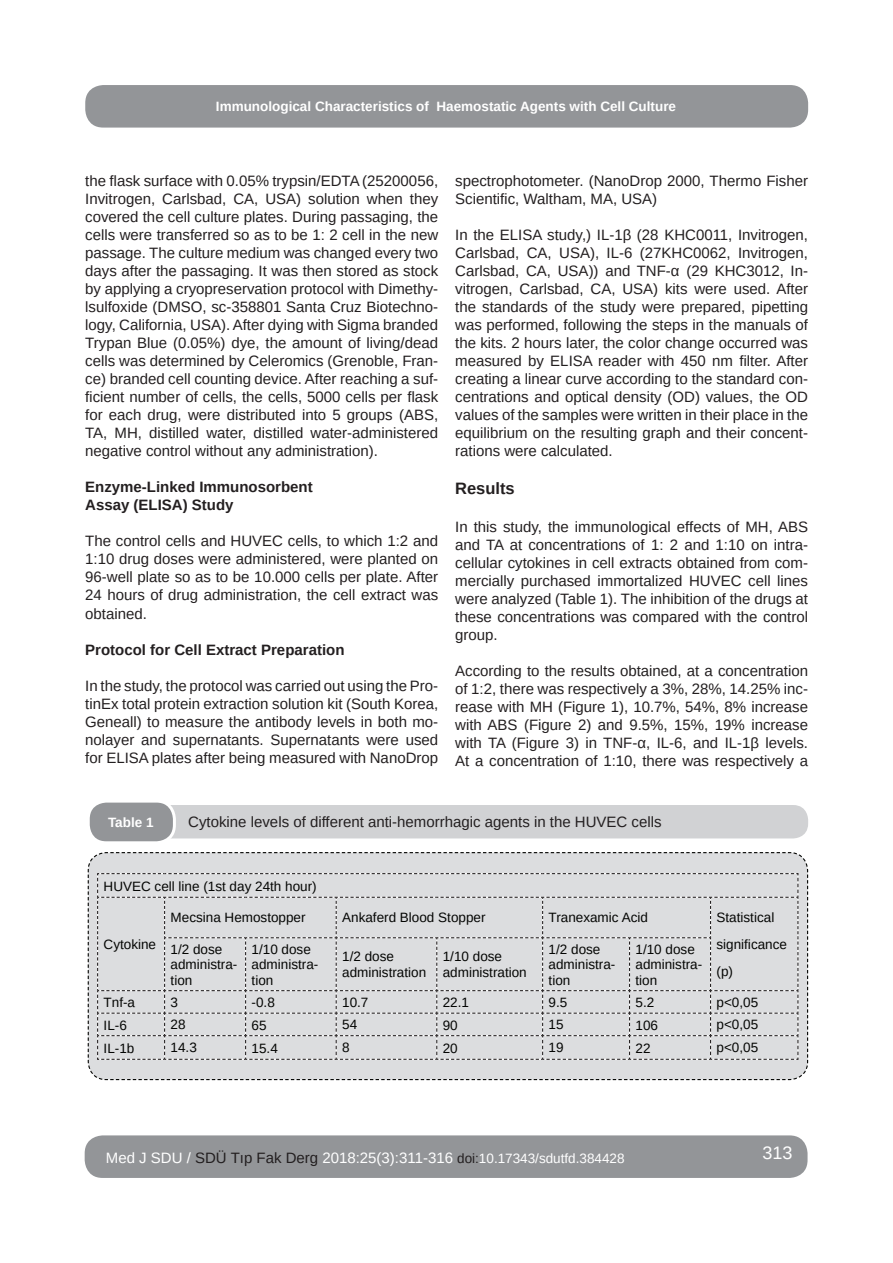
<style>
.page{position:relative;width:893px;height:1263px;background:#fff}
.page>*{position:absolute;margin:0;border:0;box-sizing:border-box;transform-origin:0 0}
.t1{font:18px "Arimo";color:#fff}
.t2{font:700 16.5px "Arimo";color:#231f20}
.t3{font:15px/18px "Arimo";color:#231f20;text-align:justify}
.t4{font:700 15px/18px "Arimo";color:#231f20}
.t5{font:15px "Arimo";color:#fff}
.t6{font:13.5px/15.5px "Arimo";color:#040503}
.t7{font:700 13.5px "Arimo";color:#fff}
.s1{color:#231f20}
.s2{font-size:13.5px;color:#231f20}
.s3{font-size:13.5px}
</style>
<div class="page">
<div style="left:85px;top:1135px;width:722px;height:43px;background:#939598;border-radius:18px"></div>
<div style="left:85px;top:85px;width:723px;height:43px;background:#939598;border-radius:18px"></div>
<div style="left:88px;top:805px;width:720px;height:33px;background:#d1d2d4;border-radius:15px"></div>
<div style="left:88px;top:801px;width:86px;height:42px;background:#939598;border-radius:18px"></div>
<div style="left:87px;top:800px;width:89px;height:44px;border:3px solid #fff;border-radius:18px"></div>
<svg style="left:87px;top:852px;width:722px;height:229px"></svg>
<p class="t7" style="left:216px;top:97px;width:462px">Immunological Characteristics of Haemostatic Agents with Cell Culture</p>
<p class="t3" style="left:85px;top:172px;width:354px">the flask surface with 0.05% trypsin/EDTA (25200056, Invitrogen, Carlsbad, CA, USA) solution when they covered the cell culture plates. During passaging, the cells were transferred so as to be 1: 2 cell in the new passage. The culture medium was changed every two days after the passaging. It was then stored as stock by applying a cryopreservation protocol with Dimethy&shy;lsulfoxide (DMSO, sc-358801 Santa Cruz Biotechno&shy;logy, California, USA). After dying with Sigma branded Trypan Blue (0.05%) dye, the amount of living/dead cells was determined by Celeromics (Grenoble, Fran&shy;ce) branded cell counting device. After reaching a suf&shy;ficient number of cells, the cells, 5000 cells per flask for each drug, were distributed into 5 groups (ABS, TA, MH, distilled water, distilled water-administered negative control without any administration).</p>
<p class="t4" style="left:85px;top:478px;width:229px">Enzyme-Linked Immunosorbent<br>Assay (ELISA) Study</p>
<p class="t3" style="left:85px;top:532px;width:354px">The control cells and HUVEC cells, to which 1:2 and 1:10 drug doses were administered, were planted on 96-well plate so as to be 10.000 cells per plate. After 24 hours of drug administration, the cell extract was obtained.</p>
<p class="t4" style="left:85px;top:640px;width:261px">Protocol for Cell Extract Preparation</p>
<p class="t3" style="left:85px;top:676px;width:354px">In the study, the protocol was carried out using the Pro&shy;tinEx total protein extraction solution kit (South Korea, Geneall) to measure the antibody levels in both mo&shy;nolayer and supernatants. Supernatants were used for ELISA plates after being measured with NanoDrop</p>
<p class="t3" style="left:455px;top:172px;width:354px">spectrophotometer. (NanoDrop 2000, Thermo Fisher<br>Scientific, Waltham, MA, USA)</p>
<p class="t3" style="left:455px;top:226px;width:354px">In the ELISA study,) IL-1β (28 KHC0011, Invitrogen, Carlsbad, CA, USA), IL-6 (27KHC0062, Invitrogen, Carlsbad, CA, USA)) and TNF-α (29 KHC3012, In&shy;vitrogen, Carlsbad, CA, USA) kits were used. After the standards of the study were prepared, pipetting was performed, following the steps in the manuals of the kits. 2 hours later, the color change occurred was measured by ELISA reader with 450 nm filter. After creating a linear curve according to the standard con&shy;centrations and optical density (OD) values, the OD values of the samples were written in their place in the equilibrium on the resulting graph and their concent&shy;rations were calculated.</p>
<p class="t2" style="left:455px;top:477px;width:61px">Results</p>
<p class="t3" style="left:455px;top:518px;width:354px">In this study, the immunological effects of MH, ABS and TA at concentrations of 1: 2 and 1:10 on intra&shy;cellular cytokines in cell extracts obtained from com&shy;mercially purchased immortalized HUVEC cell lines were analyzed (Table 1). The inhibition of the drugs at these concentrations was compared with the control group.</p>
<p class="t3" style="left:455px;top:662px;width:354px">According to the results obtained, at a concentration of 1:2, there was respectively a 3%, 28%, 14.25% inc&shy;rease with MH (Figure 1), 10.7%, 54%, 8% increase with ABS (Figure 2) and 9.5%, 15%, 19% increase with TA (Figure 3) in TNF-α, IL-6, and IL-1β levels.<br>At a concentration of 1:10, there was respectively a</p>
<p class="t7" style="left:108px;top:813px;width:47px">Table 1</p>
<p class="t3" style="left:188px;top:813px;width:475px">Cytokine levels of different anti-hemorrhagic agents in the HUVEC cells</p>
<p class="t6" style="left:104px;top:879px;width:215px">HUVEC cell line (1st day 24th hour)</p>
<p class="t6" style="left:104px;top:936px;width:54px">Cytokine</p>
<p class="t6" style="left:171px;top:910px;width:137px">Mecsina Hemostopper</p>
<p class="t6" style="left:342px;top:910px;width:145px">Ankaferd Blood Stopper</p>
<p class="t6" style="left:549px;top:910px;width:101px">Tranexamic Acid</p>
<p class="t6" style="left:716px;top:904px;width:72px;line-height:27px">Statistical significance (p)</p>
<p class="t6" style="left:171px;top:941px;width:68px">1/2 dose administra&shy;tion</p>
<p class="t6" style="left:252px;top:941px;width:68px">1/10 dose administra&shy;tion</p>
<p class="t6" style="left:342px;top:949px;width:86px">1/2 dose administration</p>
<p class="t6" style="left:443px;top:949px;width:86px">1/10 dose administration</p>
<p class="t6" style="left:549px;top:941px;width:68px">1/2 dose administra&shy;tion</p>
<p class="t6" style="left:635px;top:941px;width:68px">1/10 dose administra&shy;tion</p>
<p class="t6" style="left:104px;top:995px;width:33px">Tnf-a</p>
<p class="t6" style="left:171px;top:994px;width:9px">3</p>
<p class="t6" style="left:252px;top:995px;width:25px">-0.8</p>
<p class="t6" style="left:342px;top:994px;width:28px">10.7</p>
<p class="t6" style="left:443px;top:995px;width:28px">22.1</p>
<p class="t6" style="left:549px;top:994px;width:20px">9.5</p>
<p class="t6" style="left:635px;top:995px;width:20px">5.2</p>
<p class="t6" style="left:716px;top:994px;width:43px">p&lt;0,05</p>
<p class="t6" style="left:104px;top:1017px;width:25px">IL-6</p>
<p class="t6" style="left:171px;top:1017px;width:17px">28</p>
<p class="t6" style="left:252px;top:1017px;width:17px">65</p>
<p class="t6" style="left:342px;top:1017px;width:17px">54</p>
<p class="t6" style="left:443px;top:1017px;width:17px">90</p>
<p class="t6" style="left:549px;top:1017px;width:17px">15</p>
<p class="t6" style="left:635px;top:1017px;width:24px">106</p>
<p class="t6" style="left:716px;top:1017px;width:43px">p&lt;0,05</p>
<p class="t6" style="left:104px;top:1041px;width:32px">IL-1b</p>
<p class="t6" style="left:171px;top:1040px;width:28px">14.3</p>
<p class="t6" style="left:252px;top:1041px;width:28px">15.4</p>
<p class="t6" style="left:342px;top:1040px;width:9px">8</p>
<p class="t6" style="left:443px;top:1041px;width:17px">20</p>
<p class="t6" style="left:549px;top:1040px;width:17px">19</p>
<p class="t6" style="left:635px;top:1041px;width:17px">22</p>
<p class="t6" style="left:716px;top:1040px;width:43px">p&lt;0,05</p>
<p class="t5" style="left:106px;top:1148px;width:520px">Med J SDU / <span class="s1">SDÜ Tıp Fak Derg</span> 2018:25(3):311-316 <span class="s2">doi:</span><span class="s3">10.17343/sdutfd.384428</span></p>
<p class="t1" style="left:763px;top:1141px;width:32px">313</p>
</div>
